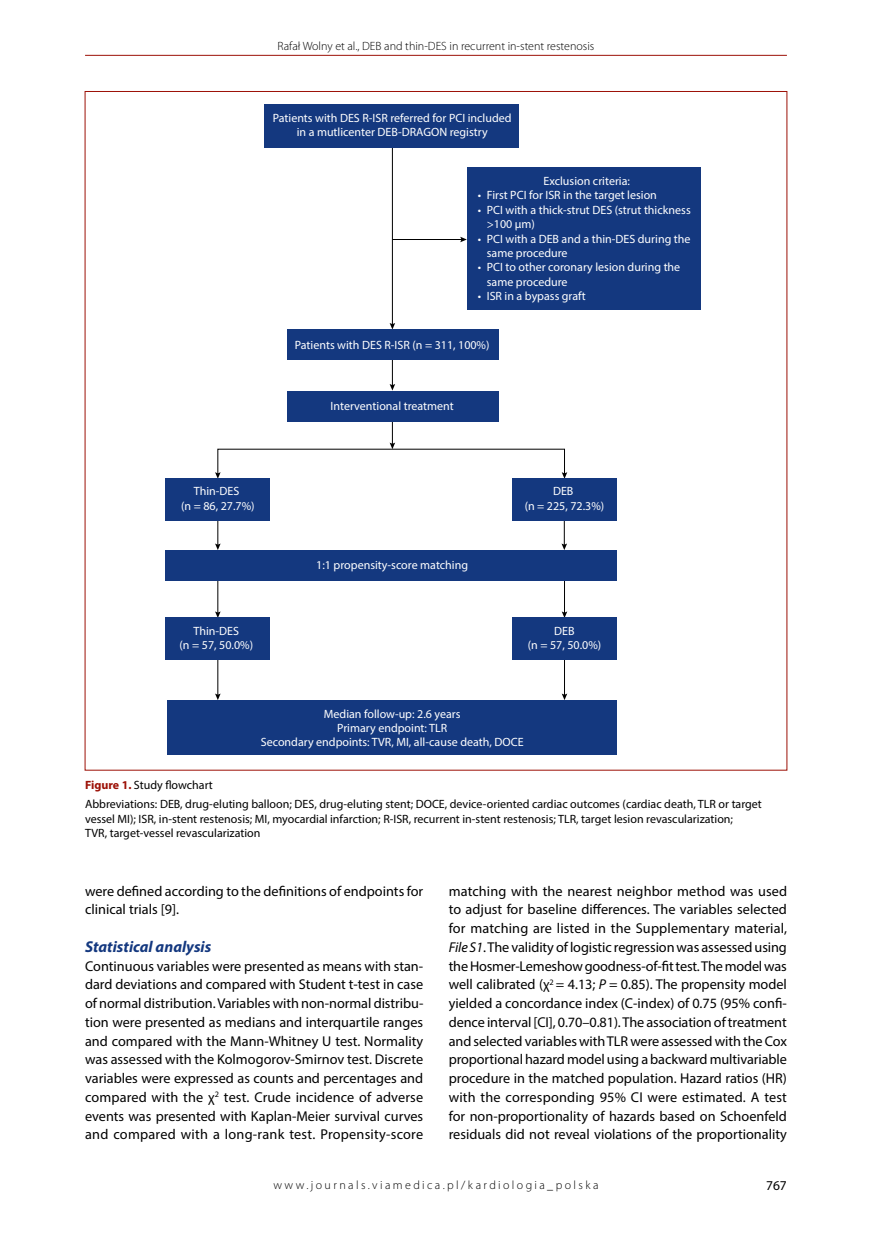
<style>
.page{position:relative;width:872px;height:1234px;background:#fff}
.page>*{position:absolute;margin:0;border:0;box-sizing:border-box;transform-origin:0 0}
.t1{font:italic 700 15.75px "Myriad Pro";color:#14387f}
.t2{font:14.25px/18.8px "Myriad Pro";color:#000;text-align:justify}
.t3{font:13.5px "Myriad Pro";color:#000}
.t4{font:12px/14.4px "Myriad Pro";color:#fff;text-align:center}
.t5{font:12px/19.5px "Myriad Pro";color:#000}
.t6{font:300 12px "Myriad Pro";color:#000}
.t7{font:300 12px "Myriad Pro";letter-spacing:.2em;color:#000}
.s1{font-weight:700;color:#9c1006}
.s2{font-style:italic}
</style>
<div class="page">
<hr style="left:85px;top:55px;width:702px;height:1px;background:#9c1006">
<hr style="left:392px;top:239px;width:70px;height:1px;background:#000">
<svg style="left:460px;top:237px;width:7px;height:5px"></svg>
<hr style="left:392px;top:136px;width:1px;height:189px;background:#000">
<svg style="left:389px;top:323px;width:6px;height:6px"></svg>
<hr style="left:392px;top:402px;width:1px;height:42px;background:#000">
<svg style="left:389px;top:442px;width:6px;height:6px"></svg>
<svg style="left:215px;top:472px;width:6px;height:6px"></svg>
<svg style="left:562px;top:472px;width:5px;height:6px"></svg>
<hr style="left:392px;top:344px;width:1px;height:42px;background:#000">
<svg style="left:389px;top:384px;width:6px;height:6px"></svg>
<hr style="left:217px;top:515px;width:1px;height:30px;background:#000">
<svg style="left:215px;top:543px;width:6px;height:7px"></svg>
<hr style="left:217px;top:569px;width:1px;height:44px;background:#000">
<svg style="left:215px;top:611px;width:6px;height:6px"></svg>
<hr style="left:564px;top:515px;width:1px;height:30px;background:#000">
<svg style="left:561px;top:543px;width:6px;height:7px"></svg>
<hr style="left:564px;top:569px;width:1px;height:44px;background:#000">
<svg style="left:562px;top:611px;width:5px;height:6px"></svg>
<hr style="left:217px;top:651px;width:1px;height:44px;background:#000">
<svg style="left:215px;top:693px;width:6px;height:7px"></svg>
<hr style="left:564px;top:651px;width:1px;height:44px;background:#000">
<svg style="left:562px;top:693px;width:5px;height:7px"></svg>
<div style="left:512px;top:478px;width:105px;height:42px;background:#14387f"></div>
<div style="left:165px;top:478px;width:105px;height:42px;background:#14387f"></div>
<div style="left:264px;top:104px;width:255px;height:44px;background:#14387f"></div>
<div style="left:287px;top:329px;width:211px;height:30px;background:#14387f"></div>
<div style="left:467px;top:167px;width:234px;height:143px;background:#14387f"></div>
<div style="left:287px;top:391px;width:211px;height:30px;background:#14387f"></div>
<div style="left:165px;top:550px;width:452px;height:30px;background:#14387f"></div>
<div style="left:167px;top:700px;width:450px;height:54px;background:#14387f"></div>
<div style="left:512px;top:617px;width:105px;height:42px;background:#14387f"></div>
<div style="left:165px;top:617px;width:105px;height:42px;background:#14387f"></div>
<p class="t6" style="left:278px;top:40px;width:318px">Rafał Wolny et al., DEB and thin-DES in recurrent in-stent restenosis</p>
<p class="t4" style="left:273px;top:111px;width:240px">Patients with DES R-ISR referred for PCI included in a mutlicenter DEB-DRAGON registry</p>
<p class="t4" style="left:543px;top:173px;width:88px">Exclusion criteria:</p>
<p class="t4" style="left:478px;top:188px;width:181px">• First PCI for ISR in the target lesion</p>
<p class="t4" style="left:487px;top:202px;width:205px;text-align:left;text-indent:-9px">• PCI with a thick-strut DES (strut thickness &gt;100 μm)</p>
<p class="t4" style="left:487px;top:231px;width:205px;text-align:left;text-indent:-9px">• PCI with a DEB and a thin-DES during the same procedure</p>
<p class="t4" style="left:487px;top:260px;width:195px;text-align:left;text-indent:-9px">• PCI to other coronary lesion during the same procedure</p>
<p class="t4" style="left:478px;top:289px;width:110px">• ISR in a bypass graft</p>
<p class="t4" style="left:295px;top:337px;width:196px">Patients with DES R-ISR (n = 311, 100%)</p>
<p class="t4" style="left:330px;top:399px;width:125px">Interventional treatment</p>
<p class="t4" style="left:181px;top:483px;width:75px">Thin-DES<br>(n = 86, 27.7%)</p>
<p class="t4" style="left:524px;top:483px;width:81px">DEB<br>(n = 225, 72.3%)</p>
<p class="t4" style="left:316px;top:558px;width:153px">1:1 propensity-score matching</p>
<p class="t4" style="left:180px;top:623px;width:75px">Thin-DES<br>(n = 57, 50.0%)</p>
<p class="t4" style="left:528px;top:623px;width:75px">DEB<br>(n = 57, 50.0%)</p>
<p class="t4" style="left:261px;top:706px;width:264px">Median follow-up: 2.6 years<br>Primary endpoint: TLR<br>Secondary endpoints: TVR, MI, all-cause death, DOCE</p>
<p class="t5" style="left:85px;top:774px;width:678px"><span class="s1">Figure 1.</span> Study flowchart<br>Abbreviations: DEB, drug-eluting balloon; DES, drug-eluting stent; DOCE, device-oriented cardiac outcomes (cardiac death, TLR or target</p>
<p class="t5" style="left:85px;top:811px;width:649px;line-height:14.4px">vessel MI); ISR, in-stent restenosis; MI, myocardial infarction; R-ISR, recurrent in-stent restenosis; TLR, target lesion revascularization;<br>TVR, target-vessel revascularization</p>
<p class="t2" style="left:85px;top:880px;width:340px">were defined according to the definitions of endpoints for clinical trials [9].</p>
<p class="t1" style="left:85px;top:936px;width:128px">Statistical analysis</p>
<p class="t2" style="left:85px;top:955px;width:340px">Continuous variables were presented as means with stan&shy;dard deviations and compared with Student t-test in case of normal distribution. Variables with non-normal distribu&shy;tion were presented as medians and interquartile ranges and compared with the Mann-Whitney U test. Normality was assessed with the Kolmogorov-Smirnov test. Discrete variables were expressed as counts and percentages and compared with the χ<sup>2</sup> test. Crude incidence of adverse events was presented with Kaplan-Meier survival curves and compared with a long-rank test. Propensity-score</p>
<p class="t2" style="left:449px;top:880px;width:340px">matching with the nearest neighbor method was used to adjust for baseline differences. The variables selected for matching are listed in the Supplementary material, <span class="s2">File S1</span>. The validity of logistic regression was assessed using the Hosmer-Lemeshow goodness-of-fit test. The model was well calibrated (χ<sup>2</sup> = 4.13; <span class="s2">P</span> = 0.85). The propensity model yielded a concordance index (C-index) of 0.75 (95% confi&shy;dence interval [CI], 0.70–0.81). The association of treatment and selected variables with TLR were assessed with the Cox proportional hazard model using a backward multivariable procedure in the matched population. Hazard ratios (HR) with the corresponding 95% CI were estimated. A test for non-proportionality of hazards based on Schoenfeld residuals did not reveal violations of the proportionality</p>
<p class="t7" style="left:273px;top:1177px;width:327px">www.journals.viamedica.pl/kardiologia_polska</p>
<p class="t3" style="left:766px;top:1176px;width:22px">767</p>
</div>
